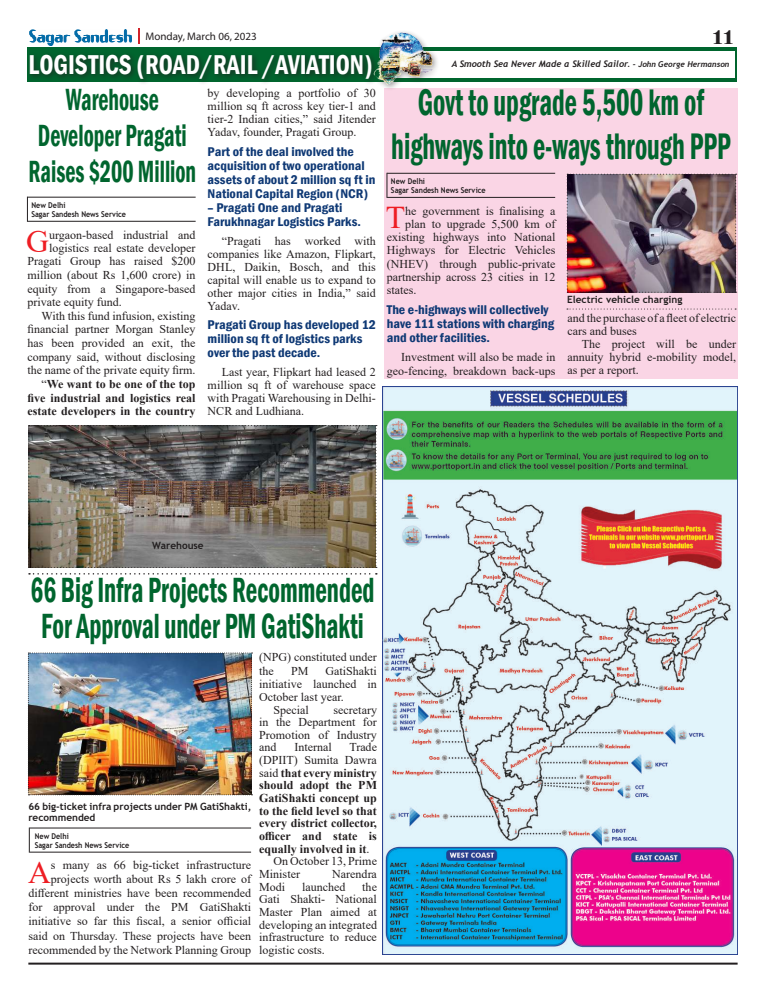
<style>
.page{position:relative;width:766px;height:993px;background:#fff}
.page>*{position:absolute;margin:0;border:0;box-sizing:border-box;transform-origin:0 0}
.t1{font:600 condensed 38px/43.7px "Franklin Gothic";color:#00652e;text-align:center;scale:.7 1}
.t2{font:600 condensed 36px/36px "Franklin Gothic";color:#00652e;scale:.7 1}
.t3{font:31.6px "Times New Roman";color:#ee1d23}
.t4{font:600 condensed 31.5px/36.2px "Franklin Gothic";color:#00652e;text-align:center;scale:.7 1}
.t5{font:600 condensed 28px "Franklin Gothic";color:#fff;scale:.9 1}
.t6{font:700 20px "A850 Roman";color:#231f20}
.t7{font:600 condensed 13px/14px "Franklin Gothic";color:#0f3975;scale:1.07 1}
.t8{font:12px/13px "Times New Roman";color:#231f20;text-align:justify}
.t9{font:700 12px "Times New Roman";color:#231f20}
.t10{font:11px "Myriad Pro";color:#231f20}
.t11{font:700 10px/11px "Trebuchet MS";color:#231f20}
.t12{font:italic 700 9px "Trebuchet";color:#231f20}
.t13{font:700 8px/9px "Trebuchet MS";color:#231f20;scale:.9 1}
.s1{font-size:8px}
.s2{font-weight:400}
</style>
<div class="page">
<hr style="left:28px;top:962px;width:709px;height:2px;background:#231f20">
<div style="left:384px;top:88px;width:353px;height:290px;background:#fad5e5"></div>
<img style="left:30px;top:29px;width:102px;height:16px">
<svg style="left:138px;top:28px;width:1px;height:16px"></svg>
<div style="left:28px;top:48px;width:708px;height:34px;background:#00652e"></div>
<div style="left:392px;top:51px;width:342px;height:27px;background:#fff"></div>
<div style="left:27px;top:51px;width:351px;height:35px;background:#231f20;opacity:.76"></div>
<div style="left:370px;top:29px;width:69px;height:62px;background:#231f20;opacity:.47"></div>
<img style="left:373px;top:32px;width:63px;height:52px">
<img style="left:383px;top:386px;width:354px;height:567px">
<img style="left:566px;top:174px;width:170px;height:118px">
<hr style="left:387px;top:197px;width:168px;height:1px;background:#231f20">
<svg style="left:386px;top:173px;width:1px;height:25px"></svg>
<hr style="left:387px;top:173px;width:168px;height:1px;background:#231f20">
<svg style="left:567px;top:308px;width:168px;height:1px"></svg>
<img style="left:28px;top:425px;width:349px;height:142px">
<hr style="left:28px;top:221px;width:167px;height:1px;background:#231f20">
<svg style="left:27px;top:196px;width:1px;height:26px"></svg>
<hr style="left:28px;top:196px;width:167px;height:1px;background:#231f20">
<svg style="left:29px;top:573px;width:348px;height:1px"></svg>
<img style="left:28px;top:652px;width:224px;height:143px">
<hr style="left:30px;top:851px;width:221px;height:1px;background:#231f20">
<svg style="left:29px;top:827px;width:1px;height:25px"></svg>
<hr style="left:30px;top:827px;width:221px;height:1px;background:#231f20">
<p class="t10" style="left:145px;top:30px;width:113px">Monday, March 06, 2023</p>
<h3 class="t6" style="left:712px;top:26px;width:24px">11</h3>
<h3 class="t5" style="left:28px;top:46px;width:384px">LOGISTICS (ROAD/RAIL /AVIATION)</h3>
<p class="t12" style="left:451px;top:58px;width:279px">A Smooth Sea Never Made a Skilled Sailor. <span class="s1">- John George Hermanson</span></p>
<h3 class="t4" style="left:29px;top:81px;width:241px">Warehouse<br>Developer Pragati<br>Raises $200 Million</h3>
<p class="t13" style="left:31px;top:200px;width:107px">New Delhi<br>Sagar Sandesh News Service</p>
<h3 class="t3" style="left:26px;top:219px;width:24px">G</h3>
<p class="t8" style="left:49px;top:228px;width:148px">urgaon-based industrial and</p>
<p class="t8" style="left:49px;top:241px;width:148px">logistics real estate developer</p>
<p class="t8" style="left:27px;top:254px;width:170px">Pragati Group has raised $200</p>
<p class="t8" style="left:27px;top:268px;width:170px">million (about Rs 1,600 crore) in</p>
<p class="t8" style="left:27px;top:281px;width:170px">equity from a Singapore-based</p>
<p class="t8" style="left:27px;top:295px;width:96px">private equity fund.</p>
<p class="t8" style="left:41px;top:309px;width:155px">With this fund infusion, existing</p>
<p class="t8" style="left:27px;top:322px;width:170px">financial partner Morgan Stanley</p>
<p class="t8" style="left:27px;top:336px;width:170px">has been provided an exit, the</p>
<p class="t8" style="left:27px;top:349px;width:170px">company said, without disclosing</p>
<p class="t8" style="left:27px;top:363px;width:170px">the name of the private equity firm.</p>
<p class="t9" style="left:41px;top:375px;width:156px"><span class="s2">“</span>We want to be one of the top</p>
<p class="t9" style="left:27px;top:389px;width:170px">five industrial and logistics real</p>
<p class="t9" style="left:27px;top:402px;width:170px">estate developers in the country</p>
<p class="t8" style="left:207px;top:86px;width:170px">by developing a portfolio of 30 million sq ft across key tier-1 and tier-2 Indian cities,” said Jitender Yadav, founder, Pragati Group.</p>
<p class="t7" style="left:207px;top:144px;width:158px">Part of the deal involved the acquisition of two operational assets of about 2 million sq ft in<br>National Capital Region (NCR)</p>
<p class="t7" style="left:207px;top:200px;width:145px">– Pragati One and Pragati<br>Farukhnagar Logistics Parks.</p>
<p class="t8" style="left:207px;top:233px;width:170px;text-indent:14px">“Pragati has worked with companies like Amazon, Flipkart, DHL, Daikin, Bosch, and this capital will enable us to expand to other major cities in India,” said Yadav.</p>
<p class="t7" style="left:207px;top:318px;width:159px">Pragati Group has developed 12 million sq ft of logistics parks over the past decade.</p>
<p class="t8" style="left:207px;top:365px;width:170px;text-indent:14px">Last year, Flipkart had leased 2 million sq ft of warehouse space with Pragati Warehousing in Delhi-NCR and Ludhiana.</p>
<h1 class="t1" style="left:391px;top:80px;width:486px">Govt to upgrade 5,500 km of highways into e-ways through PPP</h1>
<p class="t13" style="left:391px;top:176px;width:107px">New Delhi<br>Sagar Sandesh News Service</p>
<h3 class="t3" style="left:386px;top:195px;width:21px">T</h3>
<p class="t8" style="left:405px;top:204px;width:152px">he government is finalising a</p>
<p class="t8" style="left:405px;top:217px;width:152px">plan to upgrade 5,500 km of</p>
<p class="t8" style="left:387px;top:230px;width:170px">existing highways into National</p>
<p class="t8" style="left:387px;top:243px;width:170px">Highways for Electric Vehicles</p>
<p class="t8" style="left:387px;top:256px;width:170px">(NHEV) through public-private</p>
<p class="t8" style="left:387px;top:270px;width:170px">partnership across 23 cities in 12</p>
<p class="t8" style="left:387px;top:283px;width:31px">states.</p>
<p class="t7" style="left:387px;top:302px;width:158px">The e-highways will collectively have 111 stations with charging and other facilities.</p>
<p class="t8" style="left:387px;top:350px;width:170px;text-align:right">Investment will also be made in geo-fencing, breakdown back-ups</p>
<p class="t11" style="left:567px;top:294px;width:117px">Electric vehicle charging</p>
<p class="t8" style="left:567px;top:311px;width:170px">and the purchase of a fleet of electric cars and buses</p>
<p class="t8" style="left:567px;top:337px;width:170px;text-indent:14px">The project will be under annuity hybrid e-mobility model, as per a report.</p>
<p class="t11" style="left:152px;top:540px;width:53px">Warehouse</p>
<h2 class="t2" style="left:30px;top:571px;width:493px">66 Big Infra Projects Recommended<br>For Approval under PM GatiShakti</h2>
<p class="t8" style="left:259px;top:650px;width:119px">(NPG) constituted under the</p>
<p class="t8" style="left:291px;top:663px;width:19px">PM</p>
<p class="t8" style="left:325px;top:663px;width:53px">GatiShakti</p>
<p class="t8" style="left:259px;top:676px;width:119px">initiative launched in</p>
<p class="t8" style="left:259px;top:689px;width:86px">October last year.</p>
<p class="t8" style="left:273px;top:702px;width:37px">Special</p>
<p class="t8" style="left:259px;top:702px;width:119px;line-height:12.7px;text-indent:74px">secretary in the Department for Promotion of Industry and</p>
<p class="t8" style="left:294px;top:740px;width:39px">Internal</p>
<p class="t8" style="left:349px;top:740px;width:29px">Trade</p>
<p class="t8" style="left:259px;top:753px;width:119px">(DPIIT) Sumita Dawra</p>
<p class="t9" style="left:259px;top:763px;width:119px"><span class="s2">said</span> that every ministry</p>
<p class="t9" style="left:259px;top:776px;width:119px">should adopt the PM</p>
<p class="t9" style="left:259px;top:789px;width:119px">GatiShakti concept up</p>
<p class="t9" style="left:259px;top:801px;width:119px">to the field level so that</p>
<p class="t9" style="left:259px;top:814px;width:119px">every district collector,</p>
<p class="t9" style="left:259px;top:827px;width:119px">officer and state is</p>
<p class="t9" style="left:259px;top:839px;width:112px">equally involved in it<span class="s2">.</span></p>
<p class="t8" style="left:273px;top:854px;width:105px">On October 13, Prime</p>
<p class="t8" style="left:259px;top:866px;width:42px">Minister</p>
<p class="t8" style="left:332px;top:866px;width:46px">Narendra</p>
<p class="t8" style="left:259px;top:879px;width:28px">Modi</p>
<p class="t8" style="left:302px;top:879px;width:45px">launched</p>
<p class="t11" style="left:28px;top:800px;width:224px">66 big-ticket infra projects under PM GatiShakti, recommended</p>
<h3 class="t3" style="left:28px;top:849px;width:24px">A</h3>
<p class="t8" style="left:51px;top:858px;width:201px">s many as 66 big-ticket infrastructure projects worth about Rs 5 lakh crore of</p>
<p class="t8" style="left:28px;top:884px;width:224px;line-height:14.3px">different ministries have been recommended for approval under the PM GatiShakti initiative so far this fiscal, a senior official said on Thursday. These projects have been recommended by the Network Planning Group</p>
<p class="t13" style="left:35px;top:830px;width:107px">New Delhi<br>Sagar Sandesh News Service</p>
<p class="t8" style="left:259px;top:879px;width:119px;line-height:12.7px;text-indent:103px">the Gati Shakti- National Master Plan aimed at developing an integrated infrastructure to reduce logistic costs.</p>
</div>
